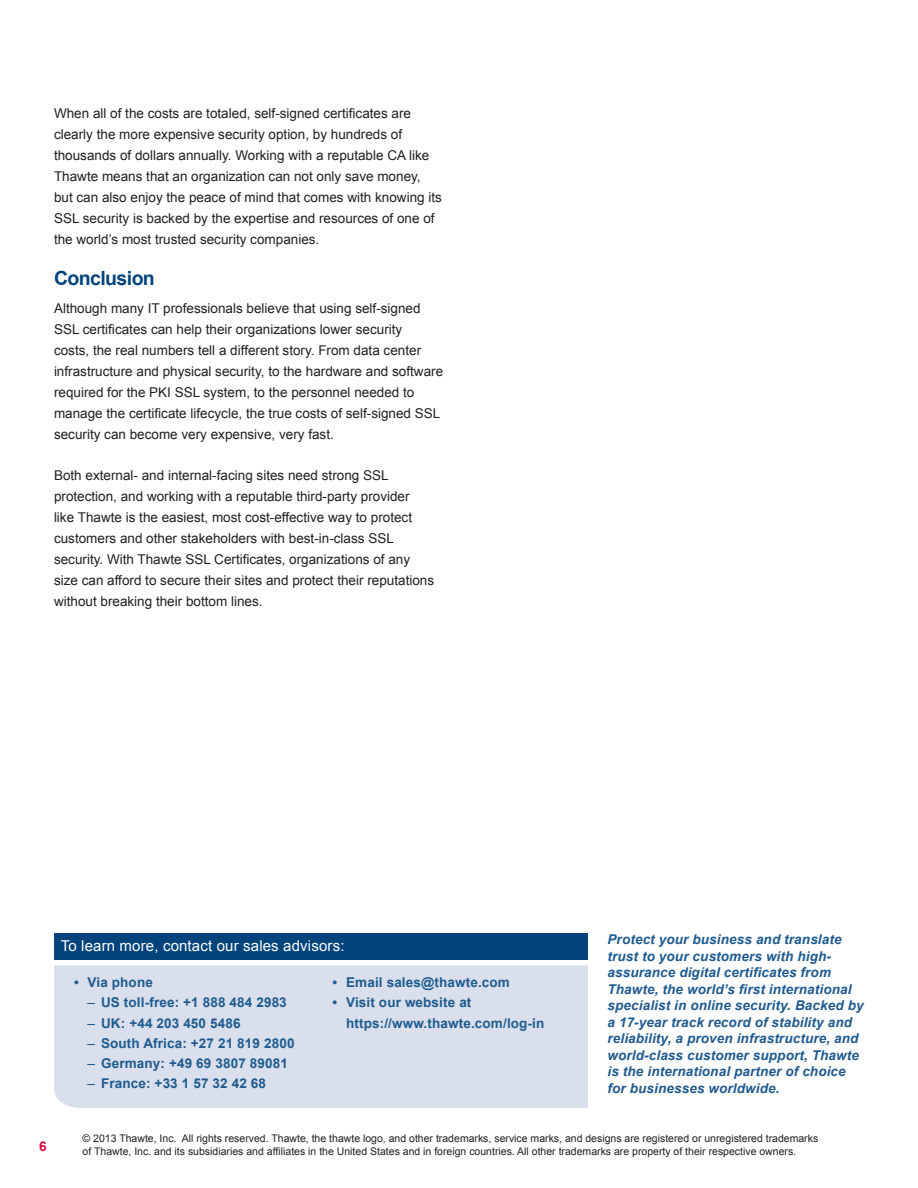
<style>
.page{position:relative;width:918px;height:1188px;background:#fff}
.page>*{position:absolute;margin:0;border:0;box-sizing:border-box;transform-origin:0 0}
.Subheader_-_Level_1{font:700 19.5px "Arial";letter-spacing:-.03em;color:#00447b}
.sales_contact_subhea{font:15px "Arial";letter-spacing:.01em;color:#fff}
.copy{font:13.5px/21px "Arial";color:#231f20}
.boilerplate{font:italic 700 13.5px/16.5px "Arial";letter-spacing:.01em;color:#1e5b8f}
.t1{font:700 13.5px/20.2px "Arial";letter-spacing:.01em;color:#1e5b8f}
.t2{font:700 13.5px "Arial";color:#d10e40}
.t3{font:10.5px/12.6px "Arial";color:#231f20}
.s1{font-weight:400}
</style>
<div class="page">
<div style="left:54px;top:965px;width:534px;height:143px;background:#d9dfec"></div>
<div style="left:54px;top:933px;width:534px;height:27px;background:#00447b"></div>
<p class="copy" style="left:54px;top:103px;width:389px">When all of the costs are totaled, self-signed certificates are clearly the more expensive security option, by hundreds of thousands of dollars annually. Working with a reputable CA like Thawte means that an organization can not only save money, but can also enjoy the peace of mind that comes with knowing its SSL security is backed by the expertise and resources of one of the world’s most trusted security companies.</p>
<p class="Subheader_-_Level_1" style="left:54px;top:265px;width:102px">Conclusion</p>
<p class="copy" style="left:54px;top:298px;width:391px">Although many IT professionals believe that using self-signed SSL certificates can help their organizations lower security<br>costs, the real numbers tell a different story. From data center infrastructure and physical security, to the hardware and software required for the PKI SSL system, to the personnel needed to manage the certificate lifecycle, the true costs of self-signed SSL security can become very expensive, very fast.</p>
<p class="copy" style="left:54px;top:465px;width:382px">Both external- and internal-facing sites need strong SSL protection, and working with a reputable third-party provider<br>like Thawte is the easiest, most cost-effective way to protect customers and other stakeholders with best-in-class SSL security. With Thawte SSL Certificates, organizations of any size can afford to secure their sites and protect their reputations without breaking their bottom lines.</p>
<p class="sales_contact_subhea" style="left:61px;top:935px;width:285px">To learn more, contact our sales advisors:</p>
<p class="boilerplate" style="left:607px;top:932px;width:258px">Protect your business and translate trust to your customers with high&shy;assurance digital certificates from Thawte, the world’s first international specialist in online security. Backed by a 17-year track record of stability and reliability, a proven infrastructure, and world-class customer support, Thawte is the international partner of choice for businesses worldwide.</p>
<p class="t1" style="left:333px;top:973px;width:179px">• Email sales@thawte.com</p>
<p class="t1" style="left:346px;top:993px;width:200px;text-indent:-14px">• Visit our website at https://www.thawte.com/log-in</p>
<p class="t1" style="left:74px;top:973px;width:80px">• Via phone</p>
<p class="t1" style="left:88px;top:993px;width:201px"><span class="s1">–</span> US toll-free: +1 888 484 2983</p>
<p class="t1" style="left:88px;top:1013px;width:155px"><span class="s1">–</span> UK: +44 203 450 5486</p>
<p class="t1" style="left:88px;top:1034px;width:208px"><span class="s1">–</span> South Africa: +27 21 819 2800</p>
<p class="t1" style="left:88px;top:1054px;width:202px"><span class="s1">–</span> Germany: +49 69 3807 89081</p>
<p class="t1" style="left:88px;top:1074px;width:180px"><span class="s1">–</span> France: +33 1 57 32 42 68</p>
<p class="t2" style="left:39px;top:1137px;width:9px">6</p>
<p class="t3" style="left:83px;top:1132px;width:737px">© 2013 Thawte, Inc. All rights reserved. Thawte, the thawte logo, and other trademarks, service marks, and designs are registered or unregistered trademarks of Thawte, Inc. and its subsidiaries and affiliates in the United States and in foreign countries. All other trademarks are property of their respective owners.</p>
</div>
